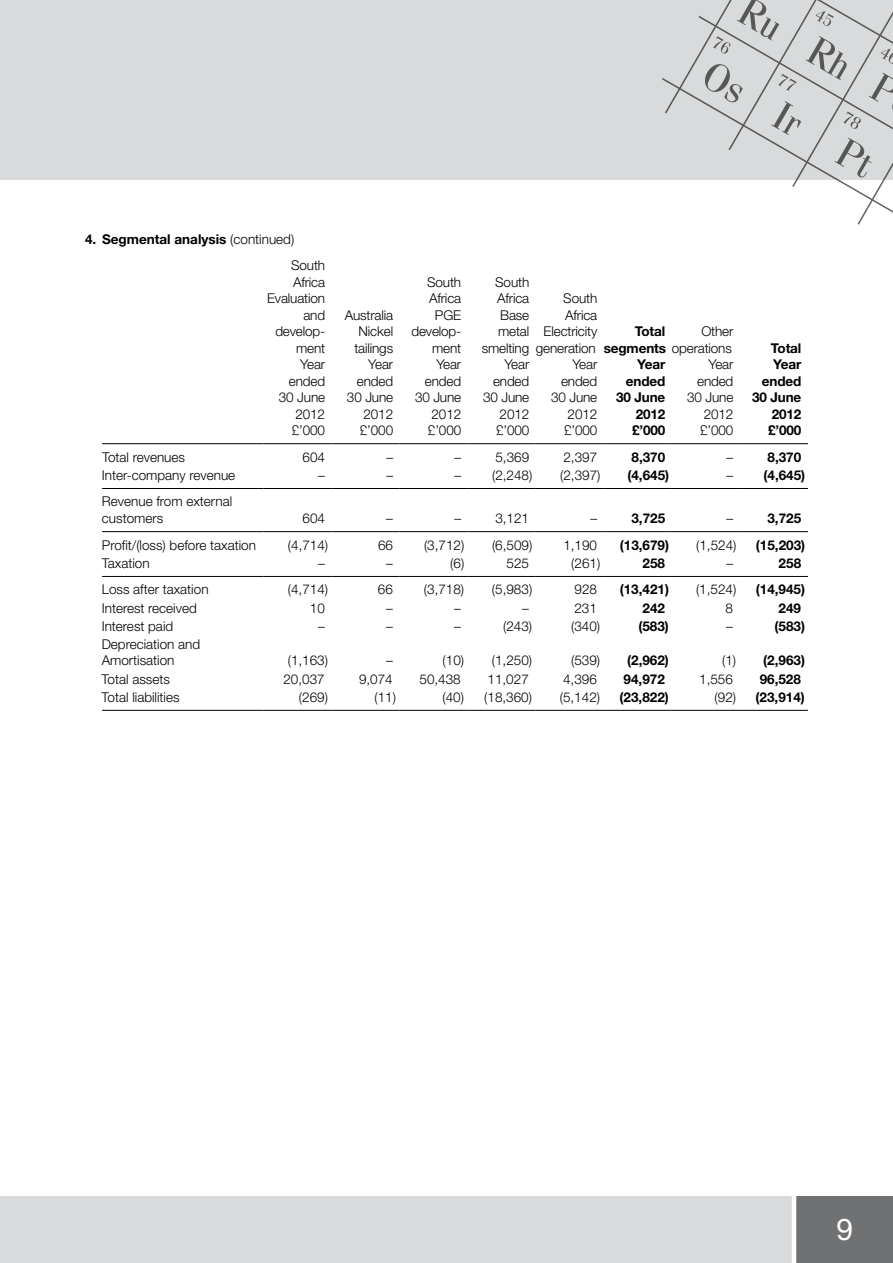
<style>
.page{position:relative;width:893px;height:1263px;background:#fff}
.page>*{position:absolute;margin:0;border:0;box-sizing:border-box;transform-origin:0 0}
.t1{font:30px "Helvetica Neue LT Std";color:#fff}
.t2{font:300 13.5px/16.5px "Helvetica Neue LT Std";letter-spacing:-.01em;color:#000;text-align:right}
.t3{font:700 13.5px/16.5px "Helvetica Neue LT Std";color:#000}
.s1{font-weight:300}
.s2{font-weight:700}
</style>
<div class="page">
<div style="left:0;top:0;width:893px;height:180px;background:#d9dadb"></div>
<div style="left:0;top:1196px;width:893px;height:67px;background:#d9dadb"></div>
<svg style="left:662px;top:0;width:231px;height:225px"></svg>
<div style="left:794px;top:1196px;width:99px;height:67px;background:#707172"></div>
<hr style="left:792px;top:1190px;width:4px;height:73px;background:#fff">
<hr style="left:102px;top:443px;width:162px;height:1px;background:#000">
<hr style="left:264px;top:443px;width:68px;height:1px;background:#000">
<hr style="left:332px;top:443px;width:68px;height:1px;background:#000">
<hr style="left:400px;top:443px;width:68px;height:1px;background:#000">
<hr style="left:468px;top:443px;width:68px;height:1px;background:#000">
<hr style="left:536px;top:443px;width:68px;height:1px;background:#000">
<hr style="left:604px;top:443px;width:68px;height:1px;background:#000">
<hr style="left:672px;top:443px;width:68px;height:1px;background:#000">
<hr style="left:740px;top:443px;width:68px;height:1px;background:#000">
<hr style="left:102px;top:488px;width:162px;height:1px;background:#000">
<hr style="left:264px;top:488px;width:68px;height:1px;background:#000">
<hr style="left:332px;top:488px;width:68px;height:1px;background:#000">
<hr style="left:400px;top:488px;width:68px;height:1px;background:#000">
<hr style="left:468px;top:488px;width:68px;height:1px;background:#000">
<hr style="left:536px;top:488px;width:68px;height:1px;background:#000">
<hr style="left:604px;top:488px;width:68px;height:1px;background:#000">
<hr style="left:672px;top:488px;width:68px;height:1px;background:#000">
<hr style="left:740px;top:488px;width:68px;height:1px;background:#000">
<hr style="left:102px;top:531px;width:162px;height:1px;background:#000">
<hr style="left:264px;top:531px;width:68px;height:1px;background:#000">
<hr style="left:332px;top:531px;width:68px;height:1px;background:#000">
<hr style="left:400px;top:531px;width:68px;height:1px;background:#000">
<hr style="left:468px;top:531px;width:68px;height:1px;background:#000">
<hr style="left:536px;top:531px;width:68px;height:1px;background:#000">
<hr style="left:604px;top:531px;width:68px;height:1px;background:#000">
<hr style="left:672px;top:531px;width:68px;height:1px;background:#000">
<hr style="left:740px;top:531px;width:68px;height:1px;background:#000">
<hr style="left:102px;top:576px;width:162px;height:1px;background:#000">
<hr style="left:264px;top:576px;width:68px;height:1px;background:#000">
<hr style="left:332px;top:576px;width:68px;height:1px;background:#000">
<hr style="left:400px;top:576px;width:68px;height:1px;background:#000">
<hr style="left:468px;top:576px;width:68px;height:1px;background:#000">
<hr style="left:536px;top:576px;width:68px;height:1px;background:#000">
<hr style="left:604px;top:576px;width:68px;height:1px;background:#000">
<hr style="left:672px;top:576px;width:68px;height:1px;background:#000">
<hr style="left:740px;top:576px;width:68px;height:1px;background:#000">
<hr style="left:102px;top:710px;width:162px;height:1px;background:#000">
<hr style="left:264px;top:710px;width:68px;height:1px;background:#000">
<hr style="left:332px;top:710px;width:68px;height:1px;background:#000">
<hr style="left:400px;top:710px;width:68px;height:1px;background:#000">
<hr style="left:468px;top:710px;width:68px;height:1px;background:#000">
<hr style="left:536px;top:710px;width:68px;height:1px;background:#000">
<hr style="left:604px;top:710px;width:68px;height:1px;background:#000">
<hr style="left:672px;top:710px;width:68px;height:1px;background:#000">
<hr style="left:740px;top:710px;width:68px;height:1px;background:#000">
<p class="t3" style="left:291px;top:225px;width:35px;line-height:26.7px;text-indent:-206px">4. Segmental analysis <span class="s1">(continued)<br>South</span></p>
<p class="t2" style="left:267px;top:273px;width:60px">Africa<br>Evaluation and develop&shy;ment<br>Year ended<br>30 June<br>2012 £’000</p>
<p class="t2" style="left:345px;top:306px;width:50px">Australia<br>Nickel tailings<br>Year ended<br>30 June<br>2012 £’000</p>
<p class="t2" style="left:411px;top:273px;width:51px">South<br>Africa<br>PGE develop&shy;ment<br>Year ended<br>30 June<br>2012 £’000</p>
<p class="t2" style="left:482px;top:273px;width:49px">South<br>Africa<br>Base metal smelting<br>Year ended<br>30 June<br>2012 £’000</p>
<p class="t2" style="left:536px;top:290px;width:63px">South<br>Africa<br>Electricity generation<br>Year ended<br>30 June<br>2012 £’000</p>
<p class="t2" style="left:701px;top:323px;width:33px">Other</p>
<p class="t2" style="left:687px;top:356px;width:48px">Year ended<br>30 June<br>2012 £’000</p>
<p class="t3" style="left:635px;top:323px;width:32px">Total</p>
<p class="t2" style="left:604px;top:339px;width:130px"><span class="s2">segments</span> operations</p>
<p class="t3" style="left:637px;top:356px;width:30px">Year</p>
<p class="t3" style="left:626px;top:372px;width:41px">ended</p>
<p class="t3" style="left:616px;top:389px;width:51px">30 June</p>
<p class="t3" style="left:636px;top:405px;width:31px">2012</p>
<p class="t3" style="left:632px;top:422px;width:35px">£’000</p>
<p class="t3" style="left:752px;top:339px;width:51px;text-align:right">Total<br>Year ended<br>30 June<br>2012 £’000</p>
<p class="t2" style="left:102px;top:448px;width:85px">Total revenues</p>
<p class="t2" style="left:303px;top:448px;width:24px">604</p>
<p class="t2" style="left:386px;top:448px;width:8px">–</p>
<p class="t2" style="left:454px;top:448px;width:8px">–</p>
<p class="t2" style="left:495px;top:448px;width:35px">5,369</p>
<p class="t2" style="left:563px;top:448px;width:35px">2,397</p>
<p class="t3" style="left:631px;top:448px;width:35px">8,370</p>
<p class="t2" style="left:726px;top:448px;width:8px">–</p>
<p class="t3" style="left:767px;top:448px;width:35px">8,370</p>
<p class="t2" style="left:102px;top:466px;width:135px">Inter-company revenue</p>
<p class="t2" style="left:318px;top:466px;width:8px">–</p>
<p class="t2" style="left:386px;top:466px;width:8px">–</p>
<p class="t2" style="left:454px;top:466px;width:80px">– (2,248)</p>
<p class="t2" style="left:560px;top:466px;width:42px">(2,397)</p>
<p class="t3" style="left:627px;top:466px;width:43px">(4,645)</p>
<p class="t3" style="left:726px;top:466px;width:80px"><span class="s1">–</span> (4,645)</p>
<p class="t2" style="left:102px;top:493px;width:132px;text-align:left">Revenue from external customers</p>
<p class="t2" style="left:302px;top:510px;width:24px">604</p>
<p class="t2" style="left:386px;top:510px;width:8px">–</p>
<p class="t2" style="left:454px;top:510px;width:8px">–</p>
<p class="t2" style="left:495px;top:510px;width:35px">3,121</p>
<p class="t2" style="left:590px;top:510px;width:8px">–</p>
<p class="t3" style="left:631px;top:510px;width:35px">3,725</p>
<p class="t2" style="left:726px;top:510px;width:8px">–</p>
<p class="t3" style="left:767px;top:510px;width:35px">3,725</p>
<p class="t2" style="left:102px;top:536px;width:156px">Profit/(loss) before taxation</p>
<p class="t2" style="left:288px;top:536px;width:42px">(4,714)</p>
<p class="t2" style="left:378px;top:536px;width:17px">66</p>
<p class="t2" style="left:424px;top:536px;width:42px">(3,712)</p>
<p class="t2" style="left:492px;top:536px;width:42px">(6,509)</p>
<p class="t2" style="left:563px;top:536px;width:35px">1,190</p>
<p class="t3" style="left:620px;top:536px;width:51px">(13,679)</p>
<p class="t2" style="left:696px;top:536px;width:42px">(1,524)</p>
<p class="t3" style="left:756px;top:536px;width:51px">(15,203)</p>
<p class="t2" style="left:102px;top:554px;width:49px">Taxation</p>
<p class="t2" style="left:318px;top:554px;width:8px">–</p>
<p class="t2" style="left:386px;top:554px;width:8px">–</p>
<p class="t2" style="left:450px;top:554px;width:16px">(6)</p>
<p class="t2" style="left:506px;top:554px;width:24px">525</p>
<p class="t2" style="left:571px;top:554px;width:31px">(261)</p>
<p class="t3" style="left:643px;top:554px;width:24px">258</p>
<p class="t2" style="left:726px;top:554px;width:8px">–</p>
<p class="t3" style="left:779px;top:554px;width:24px">258</p>
<p class="t2" style="left:102px;top:581px;width:108px">Loss after taxation</p>
<p class="t2" style="left:288px;top:581px;width:42px">(4,714)</p>
<p class="t2" style="left:378px;top:581px;width:17px">66</p>
<p class="t2" style="left:424px;top:581px;width:42px">(3,718)</p>
<p class="t2" style="left:492px;top:581px;width:42px">(5,983)</p>
<p class="t2" style="left:574px;top:581px;width:24px">928</p>
<p class="t3" style="left:620px;top:581px;width:51px">(13,421)</p>
<p class="t2" style="left:696px;top:581px;width:42px">(1,524)</p>
<p class="t3" style="left:756px;top:581px;width:51px">(14,945)</p>
<p class="t2" style="left:102px;top:599px;width:97px">Interest received</p>
<p class="t2" style="left:310px;top:599px;width:17px">10</p>
<p class="t2" style="left:386px;top:599px;width:8px">–</p>
<p class="t2" style="left:454px;top:599px;width:8px">–</p>
<p class="t2" style="left:522px;top:599px;width:8px">–</p>
<p class="t2" style="left:574px;top:599px;width:24px">231</p>
<p class="t3" style="left:642px;top:599px;width:24px">242</p>
<p class="t2" style="left:725px;top:599px;width:9px">8</p>
<p class="t3" style="left:779px;top:599px;width:24px">249</p>
<p class="t2" style="left:102px;top:617px;width:73px">Interest paid</p>
<p class="t2" style="left:318px;top:617px;width:8px">–</p>
<p class="t2" style="left:386px;top:617px;width:8px">–</p>
<p class="t2" style="left:454px;top:617px;width:8px">–</p>
<p class="t2" style="left:503px;top:617px;width:31px">(243)</p>
<p class="t2" style="left:571px;top:617px;width:31px">(340)</p>
<p class="t3" style="left:638px;top:617px;width:32px">(583)</p>
<p class="t2" style="left:726px;top:617px;width:8px">–</p>
<p class="t3" style="left:774px;top:617px;width:32px">(583)</p>
<p class="t2" style="left:102px;top:635px;width:100px;text-align:left">Depreciation and<br>Amortisation</p>
<p class="t2" style="left:288px;top:652px;width:42px">(1,163)</p>
<p class="t2" style="left:386px;top:652px;width:8px">–</p>
<p class="t2" style="left:443px;top:652px;width:91px">(10) (1,250)</p>
<p class="t2" style="left:571px;top:652px;width:31px">(539)</p>
<p class="t3" style="left:627px;top:652px;width:43px">(2,962)</p>
<p class="t3" style="left:722px;top:652px;width:84px"><span class="s1">(1)</span> (2,963)</p>
<p class="t2" style="left:102px;top:670px;width:70px">Total assets</p>
<p class="t2" style="left:283px;top:670px;width:43px">20,037</p>
<p class="t2" style="left:359px;top:670px;width:35px">9,074</p>
<p class="t2" style="left:419px;top:670px;width:43px">50,438</p>
<p class="t2" style="left:488px;top:670px;width:43px">11,027</p>
<p class="t2" style="left:563px;top:670px;width:35px">4,396</p>
<p class="t3" style="left:624px;top:670px;width:43px">94,972</p>
<p class="t2" style="left:699px;top:670px;width:35px">1,556</p>
<p class="t3" style="left:760px;top:670px;width:43px">96,528</p>
<p class="t2" style="left:102px;top:688px;width:80px">Total liabilities</p>
<p class="t2" style="left:299px;top:688px;width:31px">(269)</p>
<p class="t2" style="left:374px;top:688px;width:23px">(11)</p>
<p class="t2" style="left:442px;top:688px;width:91px">(40) (18,360)</p>
<p class="t2" style="left:560px;top:688px;width:42px">(5,142)</p>
<p class="t3" style="left:620px;top:688px;width:51px">(23,822)</p>
<p class="t3" style="left:715px;top:688px;width:92px"><span class="s1">(92)</span> (23,914)</p>
<h1 class="t1" style="left:837px;top:1211px;width:18px">9</h1>
</div>
